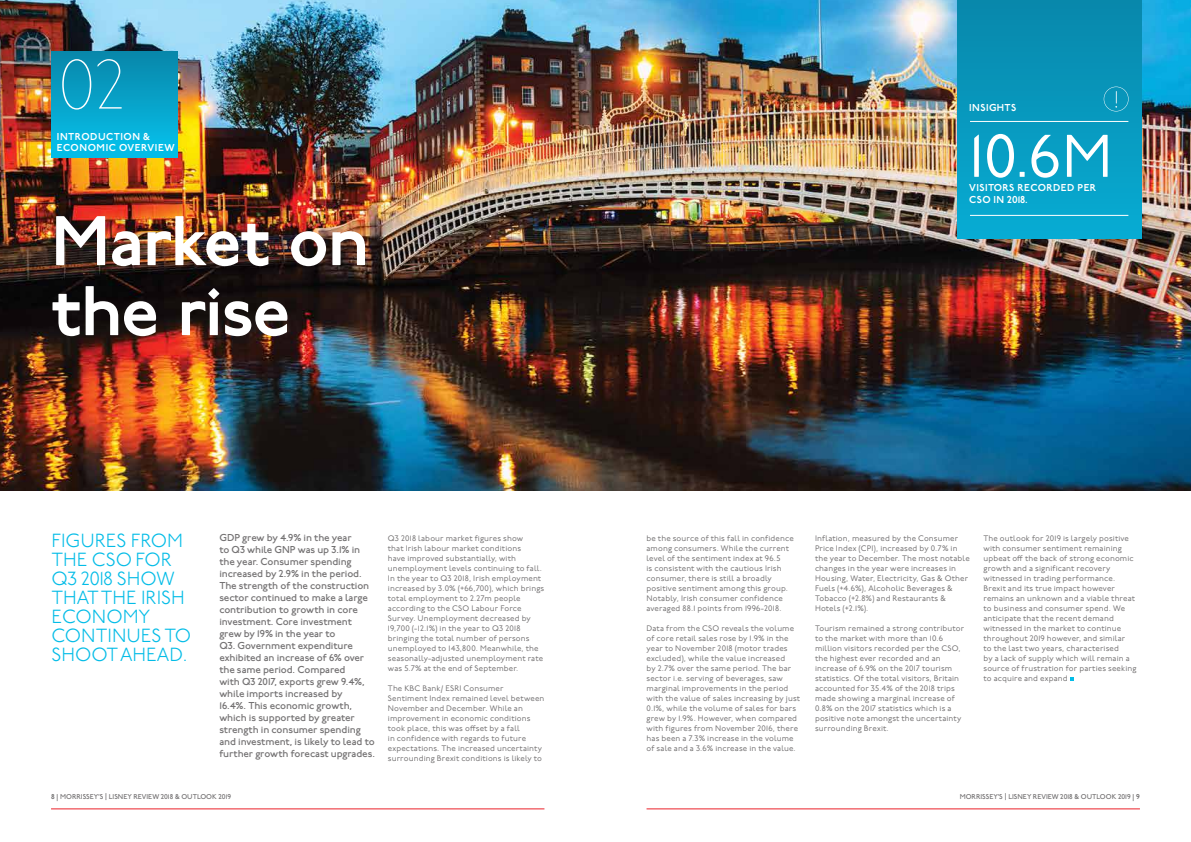
<style>
.page{position:relative;width:1191px;height:842px;background:#fff}
.page>*{position:absolute;margin:0;border:0;box-sizing:border-box;transform-origin:0 0}
.t1{font:600 70px/70px "P22 Underground";letter-spacing:-.025em;color:#fff}
.t2{font:100 69.1px "P22 Underground";color:#fff}
.t3{font:60px "P22 Underground";color:#fff}
.t4{font:300 19px/19px "P22 Underground";color:#03bce7}
.t5{font:500 10px/12px "P22 Underground";letter-spacing:-.01em;color:#737172}
.t6{font:600 10px/12px "P22 Underground";letter-spacing:.04em;color:#fff}
.t7{font:8px/10px "P22 Underground";letter-spacing:.015em;color:#737172}
.t8{font:500 7px "P22 Underground";color:#737172}
.s1{font-weight:600}
</style>
<div class="page">
<hr style="left:51px;top:808px;width:493px;height:1px;background:#eb212a">
<hr style="left:646px;top:808px;width:494px;height:1px;background:#eb212a">
<img style="left:0;top:0;width:1191px;height:490px">
<svg style="left:1070px;top:677px;width:3px;height:4px"></svg>
<div style="left:51px;top:51px;width:127px;height:106px;background:linear-gradient(to bottom,#0986a9,#05c1eb)"></div>
<div style="left:957px;top:0;width:184px;height:238px;background:linear-gradient(to bottom,#0887ab,#08acd3)"></div>
<hr style="left:970px;top:121px;width:158px;height:1px;background:#fff">
<hr style="left:970px;top:215px;width:158px;height:1px;background:#fff">
<svg style="left:1103px;top:87px;width:25px;height:24px"></svg>
<h2 class="t2" style="left:57px;top:47px;width:73px">02</h2>
<p class="t6" style="left:57px;top:131px;width:119px;line-height:11px">INTRODUCTION &amp;<br>ECONOMIC OVERVIEW</p>
<h1 class="t1" style="left:51px;top:209px;width:320px">Market on the rise</h1>
<h3 class="t4" style="left:51px;top:532px;width:141px">FIGURES FROM<br>THE CSO FOR<br>Q3 2018 SHOW<br>THAT THE IRISH<br>ECONOMY<br>CONTINUES TO<br>SHOOT AHEAD.</h3>
<p class="t5" style="left:219px;top:532px;width:157px">GDP grew by 4.9% in the year<br>to Q3 while GNP was up 3.1% in the year. Consumer spending increased by 2.9% in the period.<br>The strength of the construction sector continued to make a large contribution to growth in core investment. Core investment grew by 19% in the year to<br>Q3. Government expenditure exhibited an increase of 6% over the same period. Compared<br>with Q3 2017, exports grew 9.4%, while imports increased by<br>16.4%. This economic growth, which is supported by greater strength in consumer spending and investment, is likely to lead to further growth forecast upgrades.</p>
<p class="t7" style="left:388px;top:534px;width:158px">Q3 2018 labour market figures show<br>that Irish labour market conditions<br>have improved substantially, with unemployment levels continuing to fall.<br>In the year to Q3 2018, Irish employment increased by 3.0% (+66,700), which brings total employment to 2.27m people according to the CSO Labour Force Survey. Unemployment decreased by 19,700 (-12.1%) in the year to Q3 2018 bringing the total number of persons unemployed to 143,800. Meanwhile, the seasonally-adjusted unemployment rate was 5.7% at the end of September.</p>
<p class="t7" style="left:388px;top:684px;width:158px">The KBC Bank/ ESRI Consumer Sentiment Index remained level between November and December. While an improvement in economic conditions took place, this was offset by a fall<br>in confidence with regards to future expectations. The increased uncertainty surrounding Brexit conditions is likely to</p>
<p class="t6" style="left:969px;top:102px;width:49px">INSIGHTS</p>
<h3 class="t3" style="left:969px;top:123px;width:145px">10.6M</h3>
<p class="t6" style="left:969px;top:182px;width:128px">VISITORS RECORDED PER<br>CSO IN 2018.</p>
<p class="t7" style="left:646px;top:534px;width:149px">be the source of this fall in confidence among consumers. While the current level of the sentiment index at 96.5<br>is consistent with the cautious Irish consumer, there is still a broadly positive sentiment among this group.<br>Notably, Irish consumer confidence averaged 88.1 points from 1996-2018.</p>
<p class="t7" style="left:646px;top:624px;width:155px">Data from the CSO reveals the volume of core retail sales rose by 1.9% in the year to November 2018 (motor trades excluded), while the value increased<br>by 2.7% over the same period. The bar sector i.e. serving of beverages, saw marginal improvements in the period with the value of sales increasing by just 0.1%, while the volume of sales for bars grew by 1.9%. However, when compared with figures from November 2016, there has been a 7.3% increase in the volume of sale and a 3.6% increase in the value.</p>
<p class="t7" style="left:815px;top:534px;width:156px">Inflation, measured by the Consumer Price Index (CPI), increased by 0.7% in the year to December. The most notable changes in the year were increases in Housing, Water, Electricity, Gas &amp; Other Fuels (+4.6%), Alcoholic Beverages &amp; Tobacco (+2.8%) and Restaurants &amp; Hotels (+2.1%).</p>
<p class="t7" style="left:815px;top:624px;width:151px">Tourism remained a strong contributor to the market with more than 10.6 million visitors recorded per the CSO, the highest ever recorded and an increase of 6.9% on the 2017 tourism statistics. Of the total visitors, Britain accounted for 35.4% of the 2018 trips made showing a marginal increase of 0.8% on the 2017 statistics which is a positive note amongst the uncertainty surrounding Brexit.</p>
<p class="t7" style="left:983px;top:534px;width:154px">The outlook for 2019 is largely positive with consumer sentiment remaining upbeat off the back of strong economic growth and a significant recovery witnessed in trading performance.<br>Brexit and its true impact however remains an unknown and a viable threat to business and consumer spend. We anticipate that the recent demand witnessed in the market to continue throughout 2019 however, and similar<br>to the last two years, characterised<br>by a lack of supply which will remain a source of frustration for parties seeking to acquire and expand</p>
<p class="t8" style="left:51px;top:793px;width:182px"><span class="s1">8</span> | MORRISSEY’S | LISNEY REVIEW 2018 &amp; OUTLOOK 2019</p>
<p class="t8" style="left:959px;top:793px;width:182px">MORRISSEY’S | LISNEY REVIEW 2018 &amp; OUTLOOK 2019 | <span class="s1">9</span></p>
</div>
